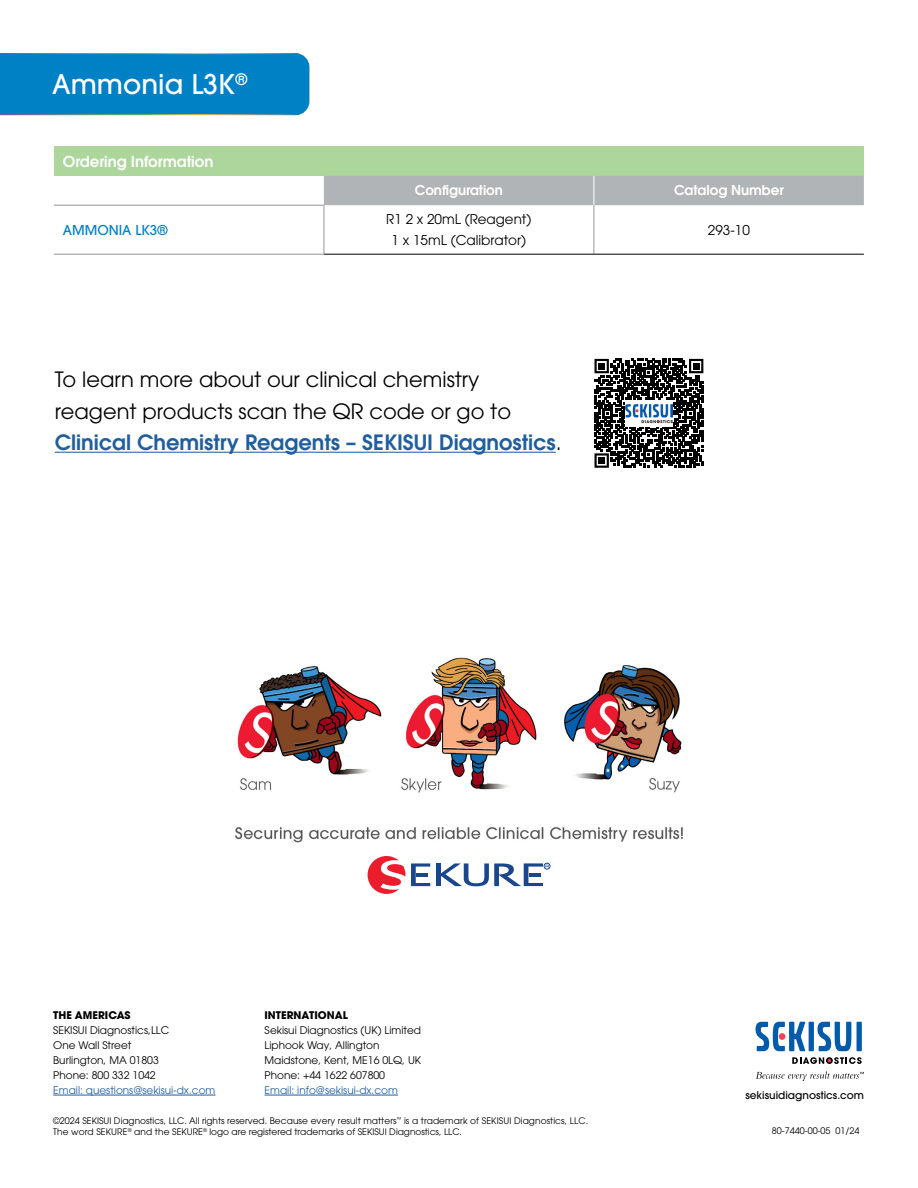
<style>
.page{position:relative;width:918px;height:1188px;background:#fff}
.page>*{position:absolute;margin:0;border:0;box-sizing:border-box;transform-origin:0 0}
.t1{font:500 27px "ITC Avant Garde Std";color:#fff}
.t2{font:21px/31.5px "ITC Avant Garde Std";color:#000}
.t3{font:600 15px "ITC Avant Garde Std";color:#fff}
.t4{font:13.5px/21px "ITC Avant Garde Std";color:#000;text-align:center}
.t5{font:600 13.5px "ITC Avant Garde Std";color:#fff}
.t6{font:500 13.5px "ITC Avant Garde Std";color:#0081c6}
.t7{font:10.5px/15px "ITC Avant Garde Std";color:#000}
.t8{font:10.5px "ITC Avant Garde Std";color:#215e9e}
.t9{font:700 10.5px "ITC Avant Garde Std";color:#000}
.t10{font:500 10.5px "ITC Avant Garde Std";color:#000}
.t11{font:9px/11.2px "ITC Avant Garde Std";color:#000}
.s1{font-weight:600;color:#215e9e}
</style>
<div class="page">
<svg style="left:756px;top:1071px;width:108px;height:10px"></svg>
<div style="left:809px;top:1022px;width:5px;height:29px;background:#005baa"></div>
<div style="left:857px;top:1022px;width:5px;height:29px;background:#005baa"></div>
<svg style="left:818px;top:1022px;width:33px;height:29px"></svg>
<svg style="left:756px;top:1022px;width:49px;height:29px"></svg>
<div style="left:779px;top:1033px;width:6px;height:7px;background:#ef4056;border-radius:50%"></div>
<svg style="left:792px;top:1057px;width:70px;height:7px"></svg>
<div style="left:54px;top:147px;width:810px;height:29px;background:#acd69c"></div>
<div style="left:324px;top:176px;width:540px;height:29px;background:#b1b4b6"></div>
<hr style="left:54px;top:205px;width:270px;height:1px;background:#939598">
<hr style="left:54px;top:254px;width:270px;height:1px;background:#939598">
<hr style="left:324px;top:205px;width:1px;height:49px;background:#939598">
<hr style="left:594px;top:205px;width:1px;height:49px;background:#939598">
<hr style="left:324px;top:254px;width:270px;height:1px;background:#000">
<hr style="left:594px;top:254px;width:270px;height:1px;background:#000">
<hr style="left:55px;top:452px;width:501px;height:1px;background:#215e9e">
<svg style="left:594px;top:358px;width:110px;height:110px"></svg>
<svg style="left:595px;top:359px;width:108px;height:109px"></svg>
<div style="left:599px;top:457px;width:6px;height:7px;background:#000"></div>
<img style="left:625px;top:400px;width:48px;height:27px">
<img style="left:235px;top:658px;width:448px;height:210px">
<hr style="left:436px;top:863px;width:4px;height:23px;background:#1a468d">
<svg style="left:411px;top:863px;width:19px;height:23px"></svg>
<svg style="left:368px;top:856px;width:37px;height:38px"></svg>
<svg style="left:440px;top:863px;width:110px;height:23px"></svg>
<hr style="left:53px;top:1095px;width:162px;height:1px;background:#215e9e">
<hr style="left:265px;top:1095px;width:133px;height:1px;background:#215e9e">
<div style="left:0;top:53px;width:309px;height:62px;background:#0081c6"></div>
<h1 class="t1" style="left:52px;top:67px;width:197px">Ammonia L3K<sup>®</sup></h1>
<h3 class="t3" style="left:63px;top:151px;width:152px">Ordering Information</h3>
<h3 class="t5" style="left:415px;top:182px;width:90px">Configuration</h3>
<h3 class="t5" style="left:674px;top:182px;width:111px">Catalog Number</h3>
<h3 class="t6" style="left:63px;top:221px;width:107px">AMMONIA LK3®</h3>
<h3 class="t4" style="left:386px;top:209px;width:147px">R1 2 x 20mL (Reagent)<br>1 x 15mL (Calibrator)</h3>
<h3 class="t4" style="left:708px;top:219px;width:43px">293-10</h3>
<h2 class="t2" style="left:55px;top:363px;width:508px">To learn more about our clinical chemistry reagent products scan the QR code or go to<br><span class="s1">Clinical Chemistry Reagents – SEKISUI Diagnostics</span>.</h2>
<p class="t9" style="left:53px;top:1008px;width:79px">THE AMERICAS</p>
<p class="t7" style="left:53px;top:1023px;width:118px">SEKISUI Diagnostics,LLC<br>One Wall Street<br>Burlington, MA 01803<br>Phone: 800 332 1042</p>
<p class="t8" style="left:53px;top:1084px;width:164px">Email: questions@sekisui-dx.com</p>
<p class="t9" style="left:265px;top:1008px;width:85px">INTERNATIONAL</p>
<p class="t7" style="left:265px;top:1023px;width:158px">Sekisui Diagnostics (UK) Limited<br>Liphook Way, Allington<br>Maidstone, Kent, ME16 0LQ, UK<br>Phone: +44 1622 607800</p>
<p class="t8" style="left:265px;top:1084px;width:135px">Email: info@sekisui-dx.com</p>
<p class="t11" style="left:53px;top:1115px;width:537px">©2024 SEKISUI Diagnostics, LLC. All rights reserved. Because every result matters<sup>™</sup> is a trademark of SEKISUI Diagnostics, LLC.<br>The word SEKURE<sup>®</sup> and the SEKURE<sup>®</sup> logo are registered trademarks of SEKISUI Diagnostics, LLC.</p>
<p class="t10" style="left:745px;top:1089px;width:120px">sekisuidiagnostics.com</p>
<p class="t11" style="left:772px;top:1125px;width:89px">80-7440-00-05 01/24</p>
</div>
